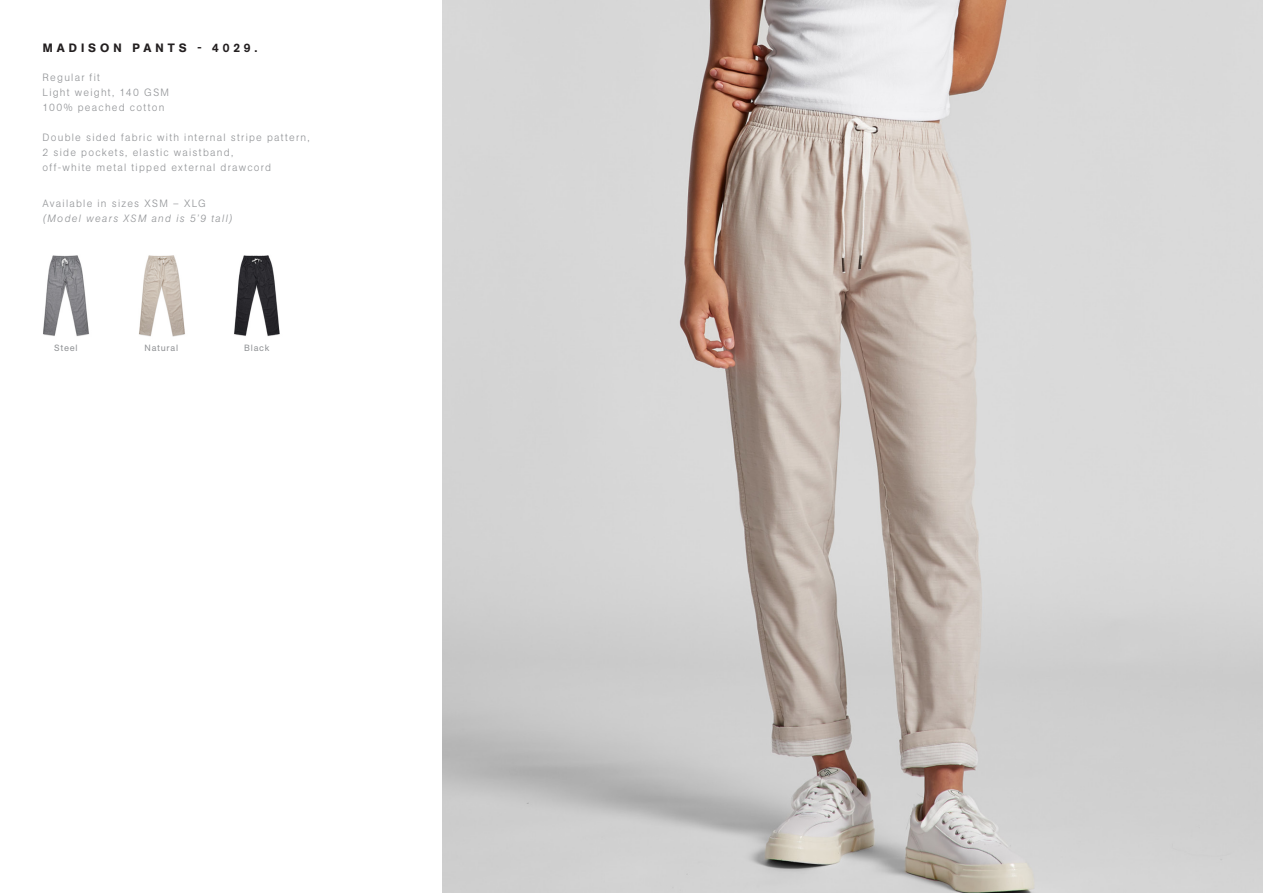
<style>
.page{position:relative;width:1263px;height:893px;background:#fff}
.page>*{position:absolute;margin:0;border:0;box-sizing:border-box;transform-origin:0 0}
.t1{font:500 12px "AG Book Pro";letter-spacing:.335em;color:#231f20}
.t2{font:300 10.5px/15px "AG Book Pro";letter-spacing:.12em;color:#939598}
.t3{font:italic 300 10.5px "AG Book Pro";letter-spacing:.125em;color:#939598}
.t4{font:9px "AG Book Pro";letter-spacing:.075em;color:#939598}
</style>
<div class="page">
<img style="left:442px;top:0;width:821px;height:893px">
<img style="left:43px;top:255px;width:46px;height:82px">
<img style="left:139px;top:255px;width:46px;height:82px">
<img style="left:234px;top:255px;width:46px;height:82px">
<p class="t1" style="left:43px;top:40px;width:216px">MADISON PANTS - 4029.</p>
<p class="t2" style="left:43px;top:69px;width:128px">Regular fit<br>Light weight, 140 GSM<br>100% peached cotton</p>
<p class="t2" style="left:43px;top:129px;width:269px">Double sided fabric with internal stripe pattern,<br>2 side pockets, elastic waistband,<br>off-white metal tipped external drawcord</p>
<p class="t2" style="left:43px;top:196px;width:165px">Available in sizes XSM – XLG</p>
<p class="t3" style="left:43px;top:212px;width:191px">(Model wears XSM and is 5’9 tall)</p>
<p class="t4" style="left:54px;top:342px;width:25px">Steel</p>
<p class="t4" style="left:145px;top:342px;width:35px">Natural</p>
<p class="t4" style="left:244px;top:342px;width:27px">Black</p>
</div>
